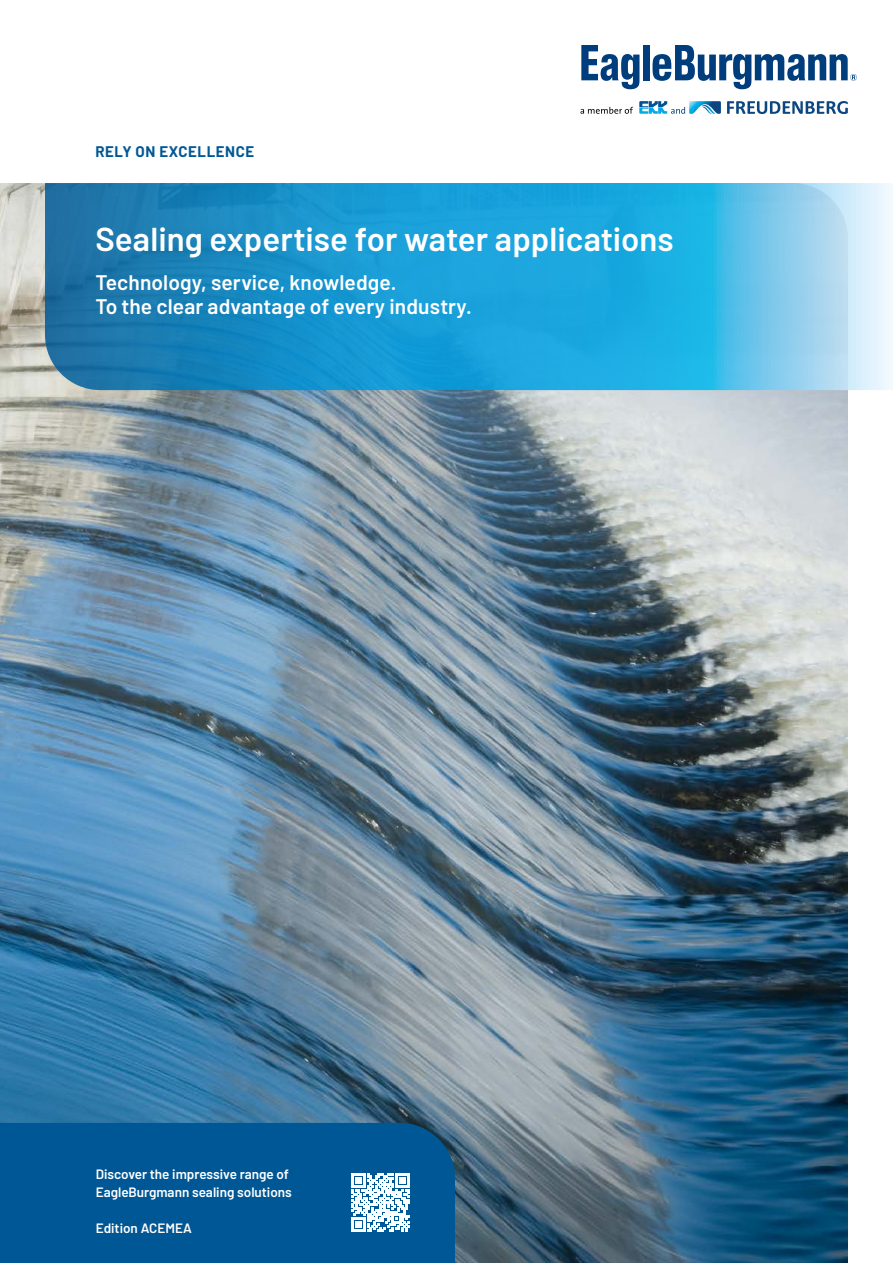
<style>
.page{position:relative;width:893px;height:1263px;background:#fff}
.page>*{position:absolute;margin:0;border:0;box-sizing:border-box;transform-origin:0 0}
.t1{font:600 33px "Barlow";color:#fff}
.t2{font:600 21px/24px "Barlow";letter-spacing:.005em;color:#fff}
.t3{font:700 15px "Barlow";letter-spacing:.035em;color:#005795}
.t4{font:600 13.5px/18px "Barlow";color:#fff}
</style>
<div class="page">
<svg style="left:581px;top:45px;width:58px;height:44px"></svg>
<div style="left:643px;top:45px;width:6px;height:35px;background:#003d7c"></div>
<svg style="left:652px;top:45px;width:205px;height:44px"></svg>
<svg style="left:580px;top:107px;width:53px;height:7px"></svg>
<svg style="left:727px;top:101px;width:121px;height:13px"></svg>
<svg style="left:639px;top:101px;width:82px;height:13px"></svg>
<img style="left:0;top:183px;width:848px;height:1080px">
<svg style="left:45px;top:183px;width:848px;height:207px"></svg>
<div style="left:0;top:1123px;width:455px;height:140px;background:#005795"></div>
<svg style="left:351px;top:1173px;width:58px;height:58px"></svg>
<p class="t3" style="left:95px;top:140px;width:160px">RELY ON EXCELLENCE</p>
<h1 class="t1" style="left:95px;top:215px;width:580px">Sealing expertise for water applications</h1>
<h2 class="t2" style="left:95px;top:269px;width:378px">Technology, service, knowledge.<br>To the clear advantage of every industry.</h2>
<p class="t4" style="left:96px;top:1164px;width:198px">Discover the impressive range of<br>EagleBurgmann sealing solutions</p>
<p class="t4" style="left:96px;top:1218px;width:98px">Edition ACEMEA</p>
</div>
